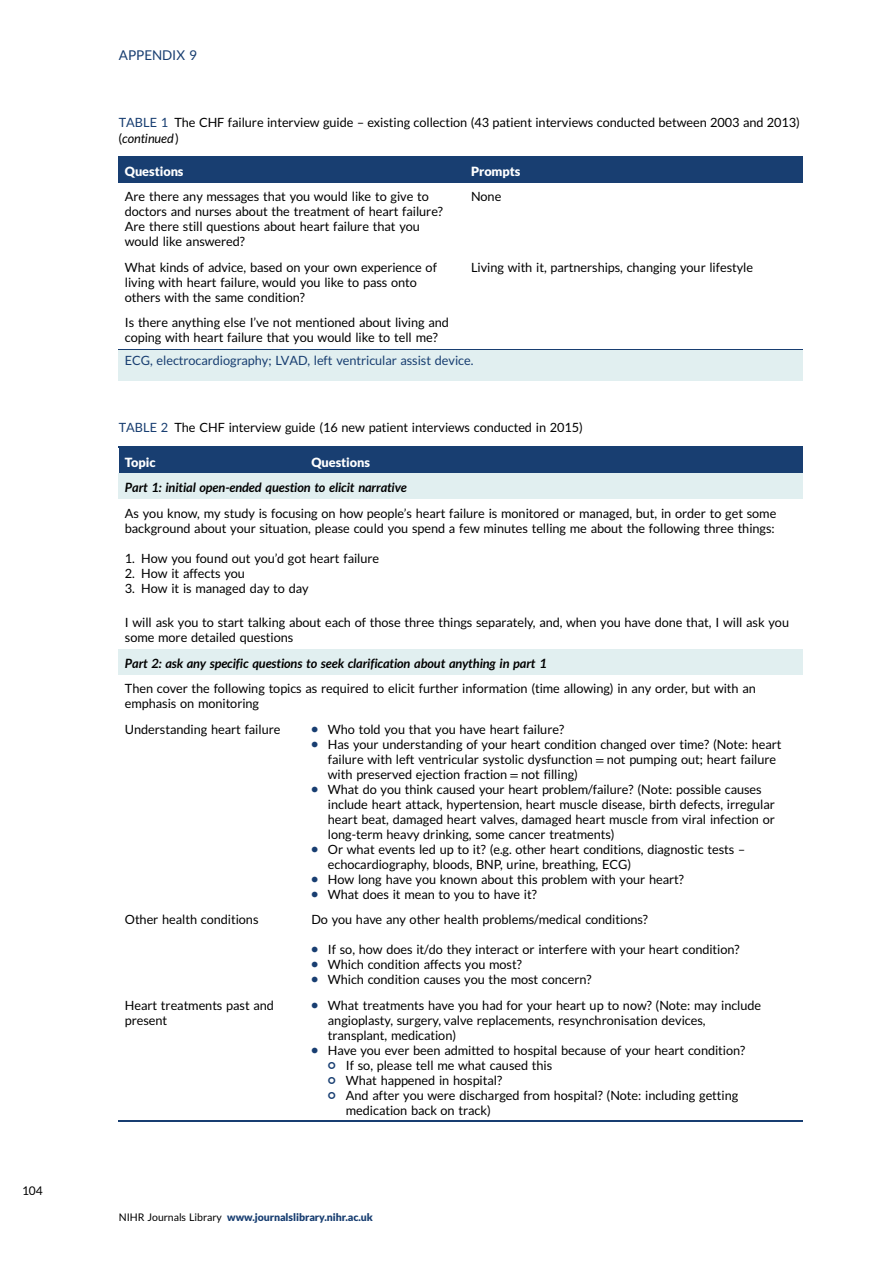
<style>
.page{position:relative;width:893px;height:1263px;background:#fff}
.page>*{position:absolute;margin:0;border:0;box-sizing:border-box;transform-origin:0 0}
.t1{font:13.5px "Adv T Ta 9 c 1 b 374";color:#183e71}
.t2{font:12.75px/15px "Adv T Ta 9 c 1 b 374";color:#000}
.t3{font:12.75px "Adv TT9 c 438 aa 4.BI";color:#000}
.t4{font:12.75px "Adv T Ta 9 c 1 b 374";color:#183e71}
.t5{font:12.75px "Adv T Tfac 587 ca.B";color:#fff}
.t6{font:12.75px "Adv T Teb 5 f 0 e 55.I";color:#000}
.t7{font:12px "Adv T Ta 9 c 1 b 374";color:#000}
.t8{font:10.5px "Adv T Tfac 587 ca.B";color:#183e71}
.s1{color:#183e71}
.s2{font-style:inherit}
.s3{font-family:"Adv T Ta 9 c 1 b 374"}
.s4{font-family:"Adv TT4 ff 65459";font-size:9.75px;color:#183e71}
.s5{font-family:"Adv T Td 877 c 31 c"}
.s6{font-family:"Adv T Ta 9 c 1 b 374";color:#000}
</style>
<div class="page">
<div style="left:119px;top:156px;width:352px;height:26px;background:#183e71"></div>
<div style="left:453px;top:156px;width:350px;height:26px;background:#183e71"></div>
<hr style="left:119px;top:349px;width:684px;height:1px;background:#183e71">
<div style="left:119px;top:350px;width:684px;height:31px;background:#e1eff0"></div>
<div style="left:119px;top:447px;width:192px;height:26px;background:#183e71"></div>
<div style="left:293px;top:447px;width:510px;height:26px;background:#183e71"></div>
<div style="left:119px;top:473px;width:684px;height:26px;background:#e1eff0"></div>
<div style="left:119px;top:649px;width:684px;height:25px;background:#e1eff0"></div>
<hr style="left:119px;top:446px;width:684px;height:1px;background:#183e71">
<hr style="left:119px;top:1120px;width:684px;height:1px;background:#183e71">
<p class="t7" style="left:22px;top:1186px;width:22px">104</p>
<p class="t1" style="left:119px;top:50px;width:79px">APPENDIX 9</p>
<p class="t2" style="left:119px;top:116px;width:682px"><span class="s1">TABLE 1</span> The CHF failure interview guide <span class="s2">–</span> existing collection (43 patient interviews conducted between 2003 and 2013)</p>
<p class="t6" style="left:119px;top:133px;width:62px"><span class="s3">(</span>continued<span class="s3">)</span></p>
<p class="t5" style="left:125px;top:166px;width:60px">Questions</p>
<p class="t5" style="left:471px;top:166px;width:51px">Prompts</p>
<p class="t2" style="left:125px;top:190px;width:320px">Are there any messages that you would like to give to doctors and nurses about the treatment of heart failure?<br>Are there still questions about heart failure that you would like answered?</p>
<p class="t2" style="left:471px;top:190px;width:32px">None</p>
<p class="t2" style="left:125px;top:261px;width:313px">What kinds of advice, based on your own experience of living with heart failure, would you like to pass onto others with the same condition?</p>
<p class="t2" style="left:471px;top:261px;width:284px">Living with it, partnerships, changing your lifestyle</p>
<p class="t2" style="left:125px;top:316px;width:325px">Is there anything else I<span class="s2">’</span>ve not mentioned about living and coping with heart failure that you would like to tell me?</p>
<p class="t4" style="left:125px;top:356px;width:350px">ECG, electrocardiography; LVAD, left ventricular assist device.</p>
<p class="t2" style="left:119px;top:421px;width:465px"><span class="s1">TABLE 2</span> The CHF interview guide (16 new patient interviews conducted in 2015)</p>
<p class="t5" style="left:125px;top:457px;width:32px">Topic</p>
<p class="t5" style="left:311px;top:457px;width:60px">Questions</p>
<p class="t3" style="left:125px;top:483px;width:283px">Part 1: initial open-ended question to elicit narrative</p>
<p class="t2" style="left:125px;top:507px;width:653px">As you know, my study is focusing on how people<span class="s2">’</span>s heart failure is monitored or managed, but, in order to get some background about your situation, please could you spend a few minutes telling me about the following three things:</p>
<p class="t2" style="left:125px;top:552px;width:256px">1. How you found out you<span class="s2">’</span>d got heart failure</p>
<p class="t2" style="left:125px;top:567px;width:122px">2. How it affects you</p>
<p class="t2" style="left:125px;top:582px;width:185px">3. How it is managed day to day</p>
<p class="t2" style="left:125px;top:616px;width:666px">I will ask you to start talking about each of those three things separately, and, when you have done that, I will ask you some more detailed questions</p>
<p class="t3" style="left:125px;top:658px;width:423px">Part 2: ask any specific questions to seek clarification about anything in part 1</p>
<p class="t2" style="left:125px;top:682px;width:632px">Then cover the following topics as required to elicit further information (time allowing) in any order, but with an emphasis on monitoring</p>
<p class="t2" style="left:125px;top:723px;width:157px">Understanding heart failure</p>
<p class="t2" style="left:311px;top:723px;width:255px"><span class="s4">l</span> Who told you that you have heart failure?</p>
<p class="t2" style="left:311px;top:738px;width:472px"><span class="s4">l</span> Has your understanding of your heart condition changed over time? (Note: heart</p>
<p class="t2" style="left:328px;top:753px;width:450px">failure with left ventricular systolic dysfunction <span class="s5">=</span> not pumping out; heart failure</p>
<p class="t2" style="left:328px;top:768px;width:251px">with preserved ejection fraction <span class="s5">=</span> not filling)</p>
<p class="t2" style="left:311px;top:783px;width:452px"><span class="s4">l</span> What do you think caused your heart problem/failure? (Note: possible causes</p>
<p class="t2" style="left:328px;top:798px;width:448px">include heart attack, hypertension, heart muscle disease, birth defects, irregular</p>
<p class="t2" style="left:328px;top:813px;width:448px">heart beat, damaged heart valves, damaged heart muscle from viral infection or</p>
<p class="t2" style="left:328px;top:828px;width:288px">long-term heavy drinking, some cancer treatments)</p>
<p class="t2" style="left:311px;top:843px;width:436px"><span class="s4">l</span> Or what events led up to it? (e.g. other heart conditions, diagnostic tests <span class="s2">–</span></p>
<p class="t2" style="left:328px;top:858px;width:305px">echocardiography, bloods, BNP, urine, breathing, ECG)</p>
<p class="t2" style="left:311px;top:873px;width:374px"><span class="s4">l</span> How long have you known about this problem with your heart?</p>
<p class="t2" style="left:311px;top:888px;width:227px"><span class="s4">l</span> What does it mean to you to have it?</p>
<p class="t2" style="left:125px;top:913px;width:135px">Other health conditions</p>
<p class="t2" style="left:311px;top:913px;width:338px">Do you have any other health problems/medical conditions?</p>
<p class="t2" style="left:311px;top:943px;width:430px"><span class="s4">l</span> If so, how does it/do they interact or interfere with your heart condition? <span class="s4">l</span> Which condition affects you most?<br><span class="s4">l</span> Which condition causes you the most concern?</p>
<p class="t2" style="left:125px;top:999px;width:151px">Heart treatments past and present</p>
<p class="t2" style="left:311px;top:999px;width:452px"><span class="s4">l</span> What treatments have you had for your heart up to now? (Note: may include</p>
<p class="t2" style="left:328px;top:1014px;width:379px">angioplasty, surgery, valve replacements, resynchronisation devices,</p>
<p class="t2" style="left:328px;top:1029px;width:130px">transplant, medication)</p>
<p class="t2" style="left:311px;top:1044px;width:436px"><span class="s4">l</span> Have you ever been admitted to hospital because of your heart condition?</p>
<p class="t2" style="left:328px;top:1059px;width:226px"><span class="s4">¢</span> If so, please tell me what caused this</p>
<p class="t2" style="left:328px;top:1074px;width:176px"><span class="s4">¢</span> What happened in hospital?</p>
<p class="t2" style="left:328px;top:1089px;width:412px"><span class="s4">¢</span> And after you were discharged from hospital? (Note: including getting</p>
<p class="t2" style="left:346px;top:1104px;width:146px">medication back on track)</p>
<p class="t8" style="left:119px;top:1213px;width:255px"><span class="s6">NIHR Journals Library</span> www.journalslibrary.nihr.ac.uk</p>
</div>
